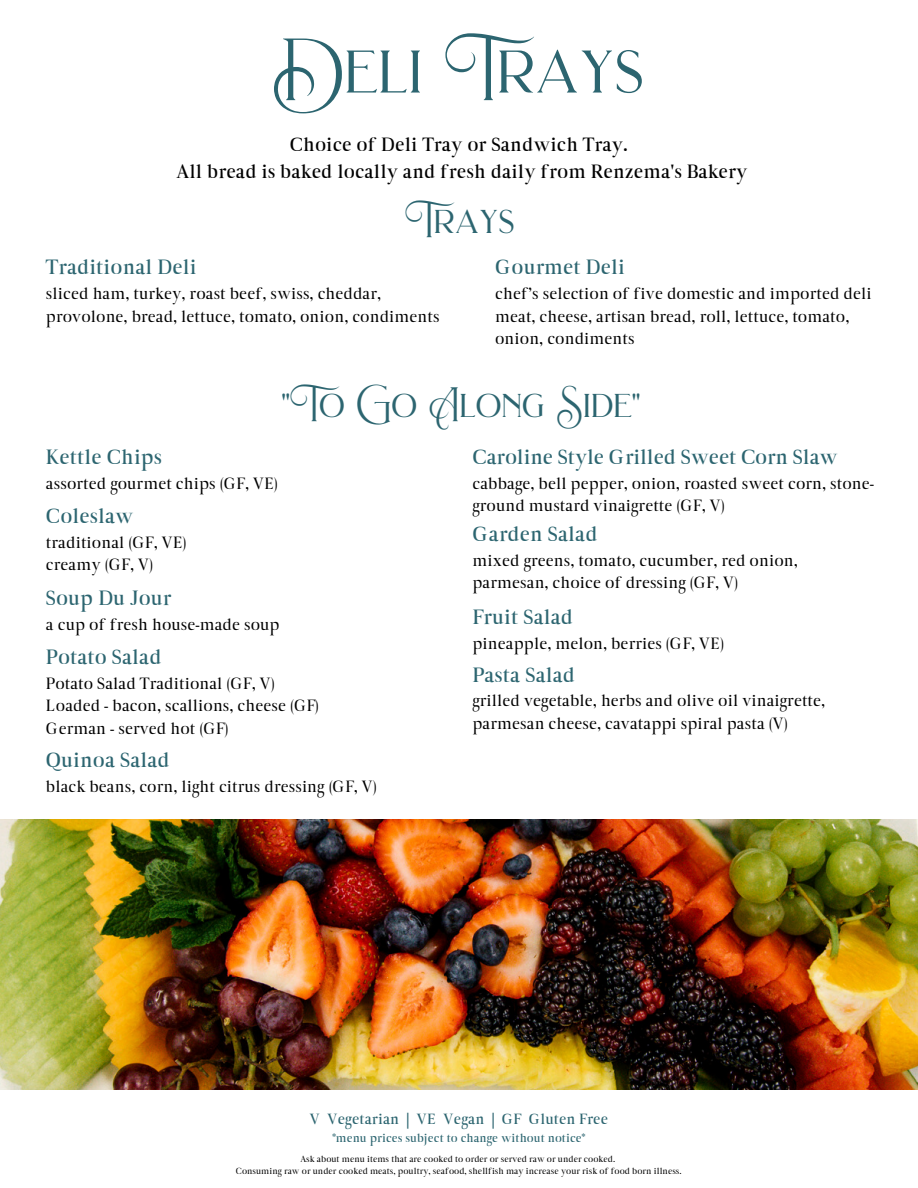
<style>
.page{position:relative;width:918px;height:1188px;background:#fff}
.page>*{position:absolute;margin:0;border:0;box-sizing:border-box;transform-origin:0 0}
.t1{font:60px "Brilon";color:#2c6570}
.t2{font:33px "Brilon";color:#2c6570}
.t3{font:600 21px "Carra";color:#2c6570}
.t4{font:600 19.5px "Carra";color:#000}
.t5{font:16.5px/22.5px "Carra";color:#000}
.t6{font:600 15px "Carra";color:#2c6570}
.t7{font:600 12px "Carra";color:#2c6570}
.t8{font:9px "Carra";color:#000}
</style>
<div class="page">
<img style="left:0;top:820px;width:918px;height:270px">
<p class="t1" style="left:277px;top:24px;width:368px">Deli Trays</p>
<p class="t4" style="left:290px;top:133px;width:340px">Choice of Deli Tray or Sandwich Tray.</p>
<p class="t4" style="left:177px;top:160px;width:572px">All bread is baked locally and fresh daily from Renzema's Bakery</p>
<p class="t2" style="left:405px;top:195px;width:111px">Trays</p>
<p class="t3" style="left:46px;top:255px;width:152px">Traditional Deli</p>
<p class="t5" style="left:46px;top:283px;width:395px">sliced ham, turkey, roast beef, swiss, cheddar, provolone, bread, lettuce, tomato, onion, condiments</p>
<p class="t3" style="left:495px;top:255px;width:132px">Gourmet Deli</p>
<p class="t5" style="left:495px;top:283px;width:378px">chef’s selection of five domestic and imported deli meat, cheese, artisan bread, roll, lettuce, tomato, onion, condiments</p>
<p class="t2" style="left:282px;top:379px;width:360px">"To Go Along Side"</p>
<p class="t3" style="left:46px;top:445px;width:118px">Kettle Chips</p>
<p class="t5" style="left:46px;top:473px;width:234px">assorted gourmet chips (GF, VE)</p>
<p class="t3" style="left:46px;top:504px;width:89px">Coleslaw</p>
<p class="t5" style="left:46px;top:532px;width:142px">traditional (GF, VE)</p>
<p class="t5" style="left:46px;top:555px;width:109px">creamy (GF, V)</p>
<p class="t3" style="left:46px;top:586px;width:127px">Soup Du Jour</p>
<p class="t5" style="left:46px;top:614px;width:235px">a cup of fresh house-made soup</p>
<p class="t3" style="left:46px;top:645px;width:117px">Potato Salad</p>
<p class="t5" style="left:46px;top:673px;width:231px">Potato Salad Traditional (GF, V)</p>
<p class="t5" style="left:46px;top:696px;width:275px">Loaded - bacon, scallions, cheese (GF)</p>
<p class="t5" style="left:46px;top:718px;width:184px">German - served hot (GF)</p>
<p class="t3" style="left:46px;top:748px;width:125px">Quinoa Salad</p>
<p class="t5" style="left:46px;top:777px;width:333px">black beans, corn, light citrus dressing (GF, V)</p>
<p class="t3" style="left:472px;top:445px;width:367px">Caroline Style Grilled Sweet Corn Slaw</p>
<p class="t5" style="left:472px;top:473px;width:403px">cabbage, bell pepper, onion, roasted sweet corn, stone&shy;ground mustard vinaigrette (GF, V)</p>
<p class="t3" style="left:472px;top:522px;width:127px">Garden Salad</p>
<p class="t5" style="left:472px;top:550px;width:327px">mixed greens, tomato, cucumber, red onion, parmesan, choice of dressing (GF, V)</p>
<p class="t3" style="left:472px;top:605px;width:102px">Fruit Salad</p>
<p class="t5" style="left:472px;top:634px;width:253px">pineapple, melon, berries (GF, VE)</p>
<p class="t3" style="left:472px;top:662px;width:104px">Pasta Salad</p>
<p class="t5" style="left:472px;top:691px;width:354px">grilled vegetable, herbs and olive oil vinaigrette, parmesan cheese, cavatappi spiral pasta (V)</p>
<p class="t6" style="left:310px;top:1110px;width:300px">V Vegetarian | VE Vegan | GF Gluten Free</p>
<p class="t7" style="left:332px;top:1131px;width:254px">*menu prices subject to change without notice*</p>
<p class="t8" style="left:300px;top:1153px;width:316px">Ask about menu items that are cooked to order or served raw or under cooked.</p>
<p class="t8" style="left:236px;top:1165px;width:447px">Consuming raw or under cooked meats, poultry, seafood, shellfish may increase your risk of food born illness.</p>
</div>
